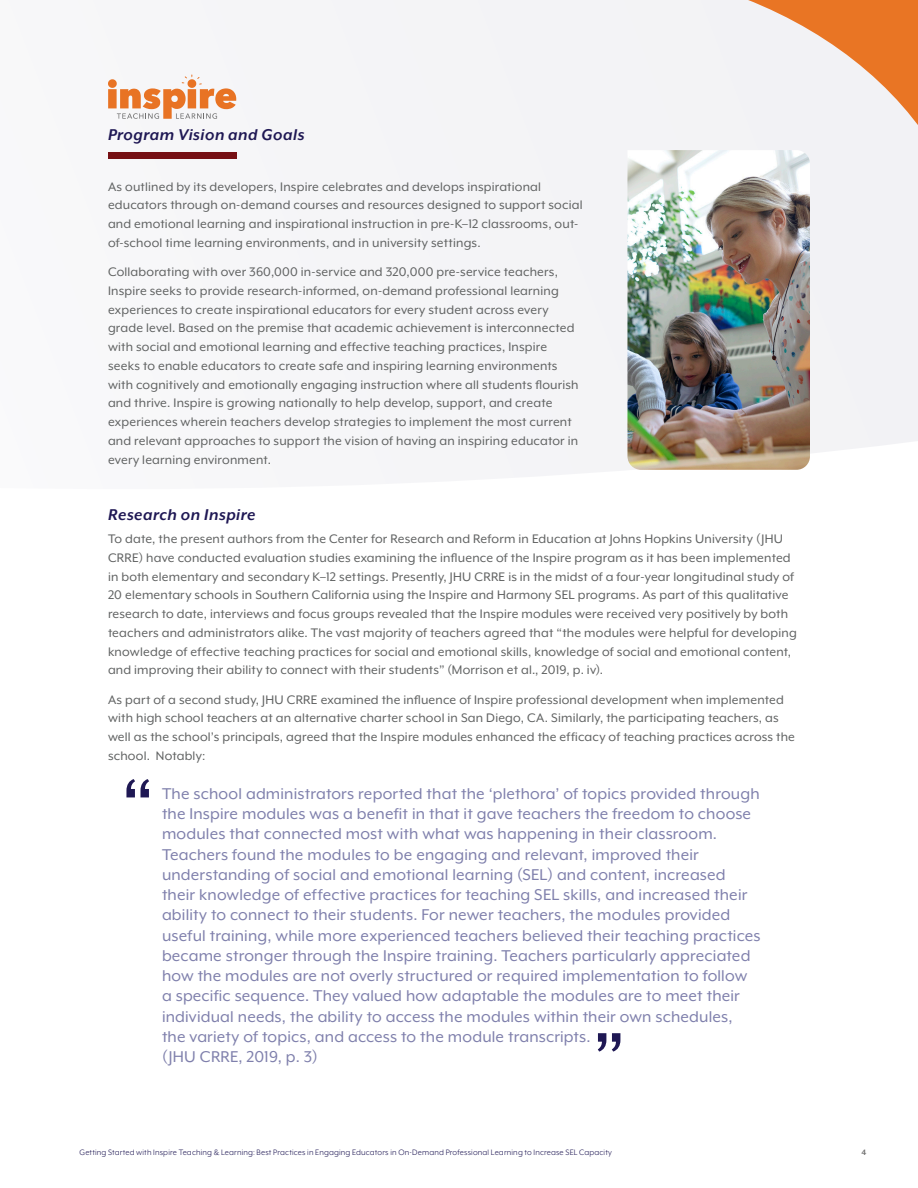
<style>
.page{position:relative;width:918px;height:1188px;background:#fff}
.page>*{position:absolute;margin:0;border:0;box-sizing:border-box;transform-origin:0 0}
.t1{font:700 75px "Mr Eaves XL Mod OT";color:#1f1854}
.t2{font:18px/20.2px "Mr Eaves XL Mod OT";letter-spacing:.01em;color:#7f80ac}
.t3{font:italic 700 18px "Mr Eaves XL Mod OT";letter-spacing:.025em;color:#1f1854}
.t4{font:14.25px/18.8px "Mr Eaves XL Mod OT";letter-spacing:.015em;color:#606262}
.t5{font:9px "Mr Eaves XL Mod OT";letter-spacing:.015em;color:#1f1854}
.t6{font:700 9px "Mr Eaves XL Mod OT";color:#707070}
</style>
<div class="page">
<div style="left:191px;top:0;width:727px;height:477px;background:#f4f4f7"></div>
<svg style="left:108px;top:75px;width:128px;height:44px"></svg>
<img style="left:627px;top:150px;width:183px;height:320px">
<div style="left:108px;top:152px;width:128px;height:7px;background:#761014"></div>
<svg style="left:710px;top:0;width:208px;height:145px"></svg>
<p class="t3" style="left:108px;top:126px;width:198px">Program Vision and Goals</p>
<p class="t4" style="left:108px;top:177px;width:476px">As outlined by its developers, Inspire celebrates and develops inspirational educators through on-demand courses and resources designed to support social and emotional learning and inspirational instruction in pre-K–12 classrooms, out&shy;of-school time learning environments, and in university settings.</p>
<p class="t4" style="left:108px;top:262px;width:472px">Collaborating with over 360,000 in-service and 320,000 pre-service teachers, Inspire seeks to provide research-informed, on-demand professional learning experiences to create inspirational educators for every student across every grade level. Based on the premise that academic achievement is interconnected with social and emotional learning and effective teaching practices, Inspire seeks to enable educators to create safe and inspiring learning environments with cognitively and emotionally engaging instruction where all students flourish and thrive. Inspire is growing nationally to help develop, support, and create experiences wherein teachers develop strategies to implement the most current and relevant approaches to support the vision of having an inspiring educator in every learning environment.</p>
<p class="t3" style="left:108px;top:505px;width:149px">Research on Inspire</p>
<p class="t4" style="left:108px;top:529px;width:690px">To date, the present authors from the Center for Research and Reform in Education at Johns Hopkins University (JHU CRRE) have conducted evaluation studies examining the influence of the Inspire program as it has been implemented in both elementary and secondary K–12 settings. Presently, JHU CRRE is in the midst of a four-year longitudinal study of 20 elementary schools in Southern California using the Inspire and Harmony SEL programs. As part of this qualitative research to date, interviews and focus groups revealed that the Inspire modules were received very positively by both teachers and administrators alike. The vast majority of teachers agreed that “the modules were helpful for developing knowledge of effective teaching practices for social and emotional skills, knowledge of social and emotional content, and improving their ability to connect with their students” (Morrison et al., 2019, p. iv).</p>
<p class="t4" style="left:108px;top:690px;width:689px">As part of a second study, JHU CRRE examined the influence of Inspire professional development when implemented with high school teachers at an alternative charter school in San Diego, CA. Similarly, the participating teachers, as well as the school’s principals, agreed that the Inspire modules enhanced the efficacy of teaching practices across the school. Notably:</p>
<p class="t2" style="left:162px;top:783px;width:600px">The school administrators reported that the ‘plethora’ of topics provided through the Inspire modules was a benefit in that it gave teachers the freedom to choose modules that connected most with what was happening in their classroom.<br>Teachers found the modules to be engaging and relevant, improved their understanding of social and emotional learning (SEL) and content, increased their knowledge of effective practices for teaching SEL skills, and increased their ability to connect to their students. For newer teachers, the modules provided useful training, while more experienced teachers believed their teaching practices became stronger through the Inspire training. Teachers particularly appreciated how the modules are not overly structured or required implementation to follow a specific sequence. They valued how adaptable the modules are to meet their individual needs, the ability to access the modules within their own schedules, the variety of topics, and access to the module transcripts.</p>
<p class="t2" style="left:162px;top:1047px;width:157px">(JHU CRRE, 2019, p. 3)</p>
<p class="t1" style="left:122px;top:765px;width:33px">“</p>
<p class="t1" style="left:625px;top:1066px;width:33px;rotate:-180deg">“</p>
<p class="t5" style="left:80px;top:1148px;width:534px">Getting Started with Inspire Teaching &amp; Learning: Best Practices in Engaging Educators in On-Demand Professional Learning to Increase SEL Capacity</p>
<p class="t6" style="left:862px;top:1148px;width:6px">4</p>
</div>
